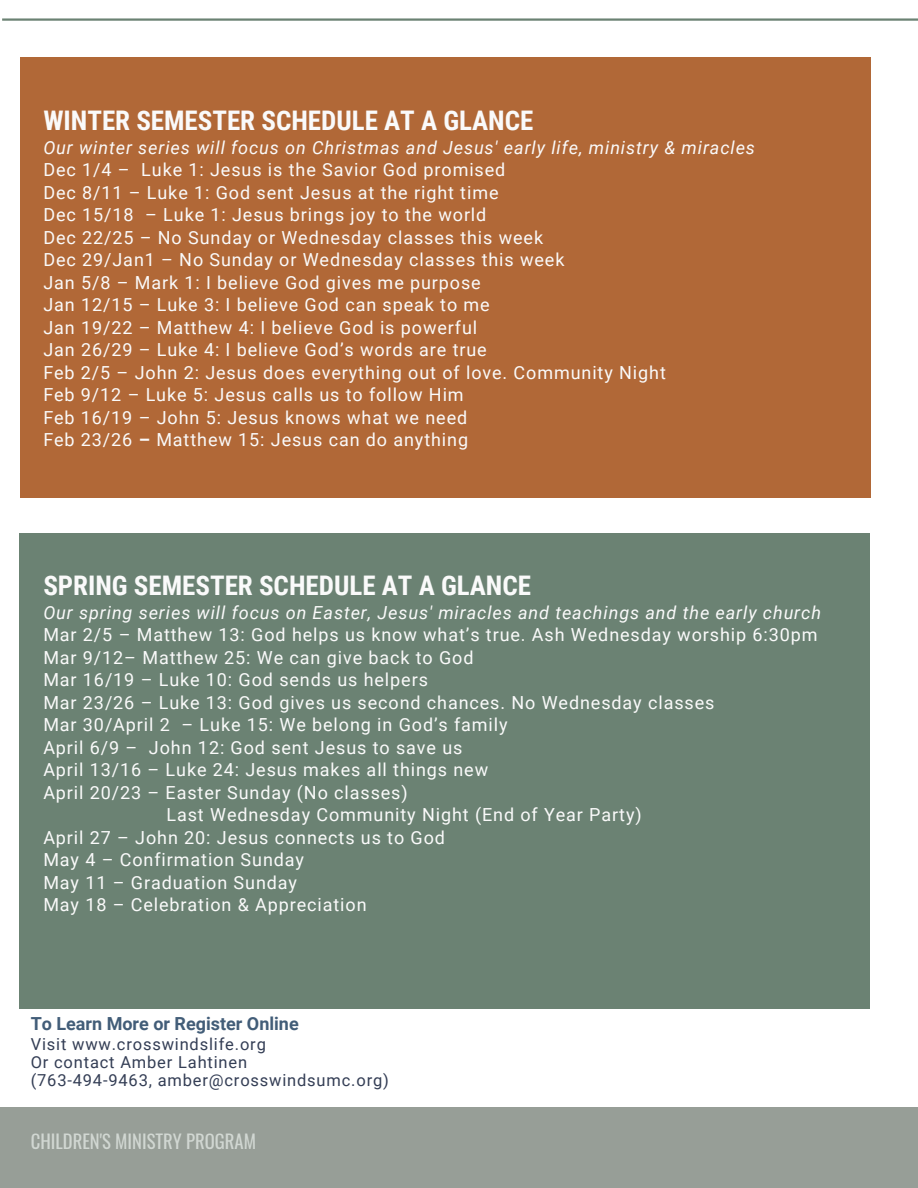
<style>
.page{position:relative;width:918px;height:1188px;background:#fff}
.page>*{position:absolute;margin:0;border:0;box-sizing:border-box;transform-origin:0 0}
.t1{font:700 27px "Roboto Condensed";color:#fafafa}
.t2{font:18.75px "Oswald";color:#d1d7d2}
.t3{font:18px/22.5px "Roboto";letter-spacing:.05em;color:#fafafa}
.t4{font:italic 18px "Roboto";letter-spacing:.05em;color:#fafafa}
.t5{font:700 18px "Roboto";color:#425d78}
.t6{font:16.5px "Roboto";letter-spacing:.05em;color:#343e55}
.s1{font-style:italic}
.s2{font-weight:700}
</style>
<div class="page">
<div style="left:0;top:1107px;width:918px;height:81px;background:#979e97"></div>
<hr style="left:2px;top:18px;width:916px;height:3px;background:#6b8273">
<div style="left:20px;top:57px;width:850px;height:440px;background:#b16837"></div>
<div style="left:19px;top:533px;width:851px;height:476px;background:#6b8273"></div>
<p class="t1" style="left:43px;top:105px;width:492px">WINTER SEMESTER SCHEDULE AT A GLANCE</p>
<p class="t3" style="left:43px;top:136px;width:713px"><span class="s1">Our winter series will focus on Christmas and Jesus' early life, ministry &amp; miracles </span>Dec 1/4 – Luke 1: Jesus is the Savior God promised<br>Dec 8/11 – Luke 1: God sent Jesus at the right time<br>Dec 15/18 – Luke 1: Jesus brings joy to the world<br>Dec 22/25 – No Sunday or Wednesday classes this week<br>Dec 29/Jan1 – No Sunday or Wednesday classes this week<br>Jan 5/8 – Mark 1: I believe God gives me purpose<br>Jan 12/15 – Luke 3: I believe God can speak to me<br>Jan 19/22 – Matthew 4: I believe God is powerful<br>Jan 26/29 – Luke 4: I believe God’s words are true<br>Feb 2/5 – John 2: Jesus does everything out of love. Community Night<br>Feb 9/12 – Luke 5: Jesus calls us to follow Him<br>Feb 16/19 – John 5: Jesus knows what we need<br>Feb 23/26 <span class="s2">–</span> Matthew 15: Jesus can do anything</p>
<p class="t1" style="left:43px;top:570px;width:489px">SPRING SEMESTER SCHEDULE AT A GLANCE</p>
<h2 class="t4" style="left:43px;top:602px;width:779px">Our spring series will focus on Easter, Jesus' miracles and teachings and the early church</h2>
<h2 class="t3" style="left:43px;top:624px;width:776px">Mar 2/5 – Matthew 13: God helps us know what’s true. Ash Wednesday worship 6:30pm</h2>
<h2 class="t3" style="left:43px;top:646px;width:432px">Mar 9/12– Matthew 25: We can give back to God</h2>
<h2 class="t3" style="left:43px;top:669px;width:386px">Mar 16/19 – Luke 10: God sends us helpers</h2>
<h2 class="t3" style="left:43px;top:691px;width:673px">Mar 23/26 – Luke 13: God gives us second chances. No Wednesday classes</h2>
<h2 class="t3" style="left:43px;top:714px;width:466px">Mar 30/April 2 – Luke 15: We belong in God’s family</h2>
<h2 class="t3" style="left:43px;top:736px;width:421px">April 6/9 – John 12: God sent Jesus to save us</h2>
<h2 class="t3" style="left:43px;top:759px;width:446px">April 13/16 – Luke 24: Jesus makes all things new</h2>
<h2 class="t3" style="left:43px;top:781px;width:366px">April 20/23 – Easter Sunday (No classes)</h2>
<h2 class="t3" style="left:167px;top:804px;width:477px">Last Wednesday Community Night (End of Year Party)</h2>
<h2 class="t3" style="left:43px;top:826px;width:403px">April 27 – John 20: Jesus connects us to God</h2>
<h2 class="t3" style="left:43px;top:849px;width:262px">May 4 – Confirmation Sunday</h2>
<h2 class="t3" style="left:43px;top:871px;width:255px">May 11 – Graduation Sunday</h2>
<h2 class="t3" style="left:43px;top:894px;width:325px">May 18 – Celebration &amp; Appreciation</h2>
<h4 class="t5" style="left:31px;top:1013px;width:270px">To Learn More or Register Online</h4>
<h1 class="t6" style="left:31px;top:1034px;width:237px">Visit www.crosswindslife.org</h1>
<h4 class="t6" style="left:31px;top:1052px;width:218px">Or contact Amber Lahtinen</h4>
<h3 class="t6" style="left:31px;top:1070px;width:360px">(763-494-9463, amber@crosswindsumc.org)</h3>
<h1 class="t2" style="left:31px;top:1127px;width:227px">CHILDREN'S MINISTRY PROGRAM</h1>
</div>
